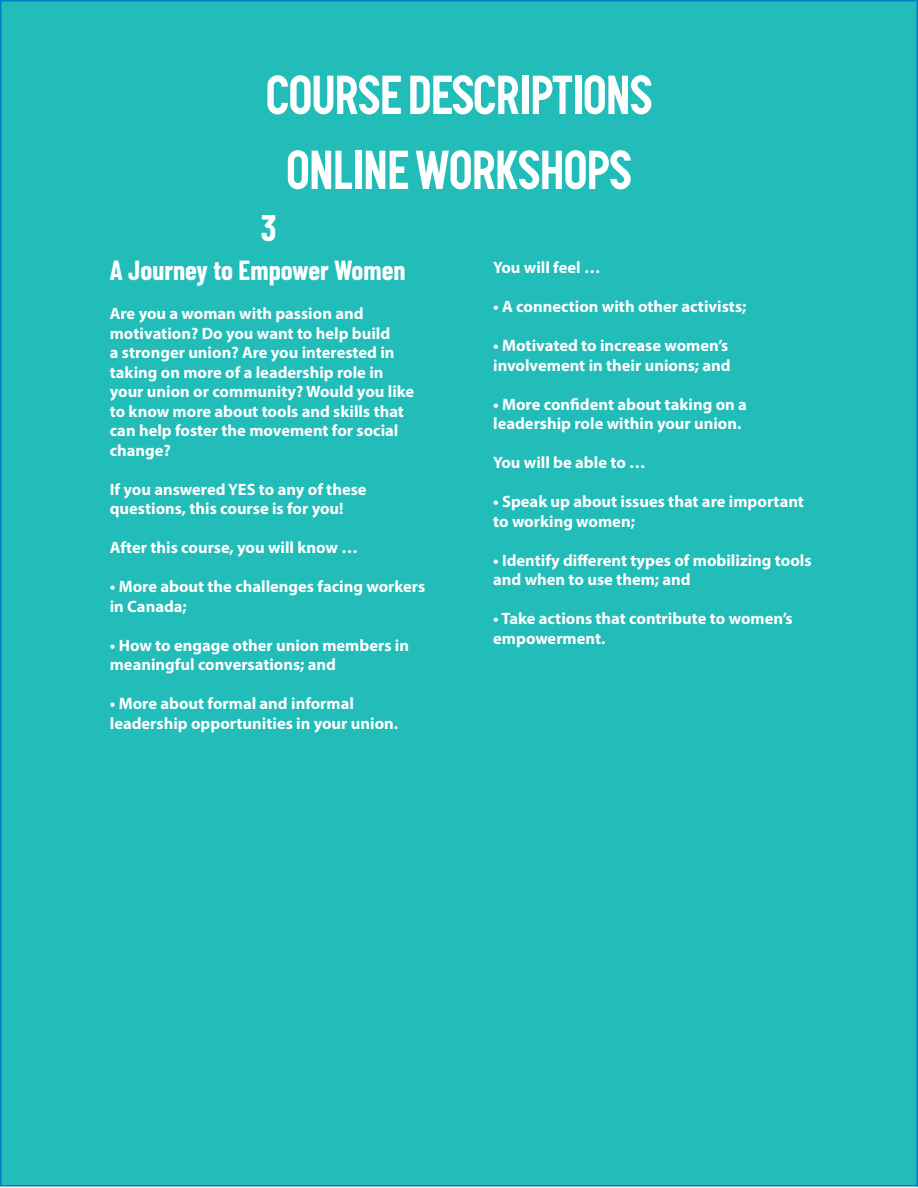
<style>
.page{position:relative;width:918px;height:1188px;background:#fff}
.page>*{position:absolute;margin:0;border:0;box-sizing:border-box;transform-origin:0 0}
.main_head{font:700 54px "Graph";color:#fff;scale:.95 1}
.text_no_sp{font:700 36px "Barlow Condensed";color:#fff}
.text_no_sp-2{font:700 27px "Barlow Condensed";color:#fff}
.text_no_sp-3{font:700 16.5px/19.5px "Myriad Pro";color:#fff}
</style>
<div class="page">
<div style="left:0;top:0;width:916px;height:1186px;background:#22bcb9"></div>
<svg style="left:916px;top:0;width:2px;height:1186px;background:#078cc0"></svg>
<p class="main_head" style="left:266px;top:64px;width:408px">COURSE DESCRIPTIONS</p>
<p class="main_head" style="left:286px;top:139px;width:365px">ONLINE WORKSHOPS</p>
<p class="text_no_sp" style="left:261px;top:203px;width:17px">3</p>
<p class="text_no_sp-2" style="left:110px;top:251px;width:297px">A Journey to Empower Women</p>
<p class="text_no_sp-3" style="left:110px;top:303px;width:306px">Are you a woman with passion and motivation? Do you want to help build<br>a stronger union? Are you interested in taking on more of a leadership role in your union or community? Would you like to know more about tools and skills that can help foster the movement for social change?</p>
<p class="text_no_sp-3" style="left:110px;top:479px;width:258px">If you answered YES to any of these questions, this course is for you!</p>
<p class="text_no_sp-3" style="left:110px;top:537px;width:250px">After this course, you will know …</p>
<p class="text_no_sp-3" style="left:110px;top:576px;width:317px">• More about the challenges facing workers in Canada;</p>
<p class="text_no_sp-3" style="left:110px;top:635px;width:301px">• How to engage other union members in meaningful conversations; and</p>
<p class="text_no_sp-3" style="left:110px;top:693px;width:290px">• More about formal and informal leadership opportunities in your union.</p>
<p class="text_no_sp-3" style="left:493px;top:258px;width:109px">You will feel …</p>
<p class="text_no_sp-3" style="left:493px;top:297px;width:255px">• A connection with other activists;</p>
<p class="text_no_sp-3" style="left:493px;top:336px;width:239px">• Motivated to increase women’s involvement in their unions; and</p>
<p class="text_no_sp-3" style="left:493px;top:394px;width:255px">• More confident about taking on a leadership role within your union.</p>
<p class="text_no_sp-3" style="left:493px;top:453px;width:154px">You will be able to …</p>
<p class="text_no_sp-3" style="left:493px;top:492px;width:312px">• Speak up about issues that are important to working women;</p>
<p class="text_no_sp-3" style="left:493px;top:550px;width:320px">• Identify different types of mobilizing tools and when to use them; and</p>
<p class="text_no_sp-3" style="left:493px;top:609px;width:301px">• Take actions that contribute to women’s empowerment.</p>
</div>
